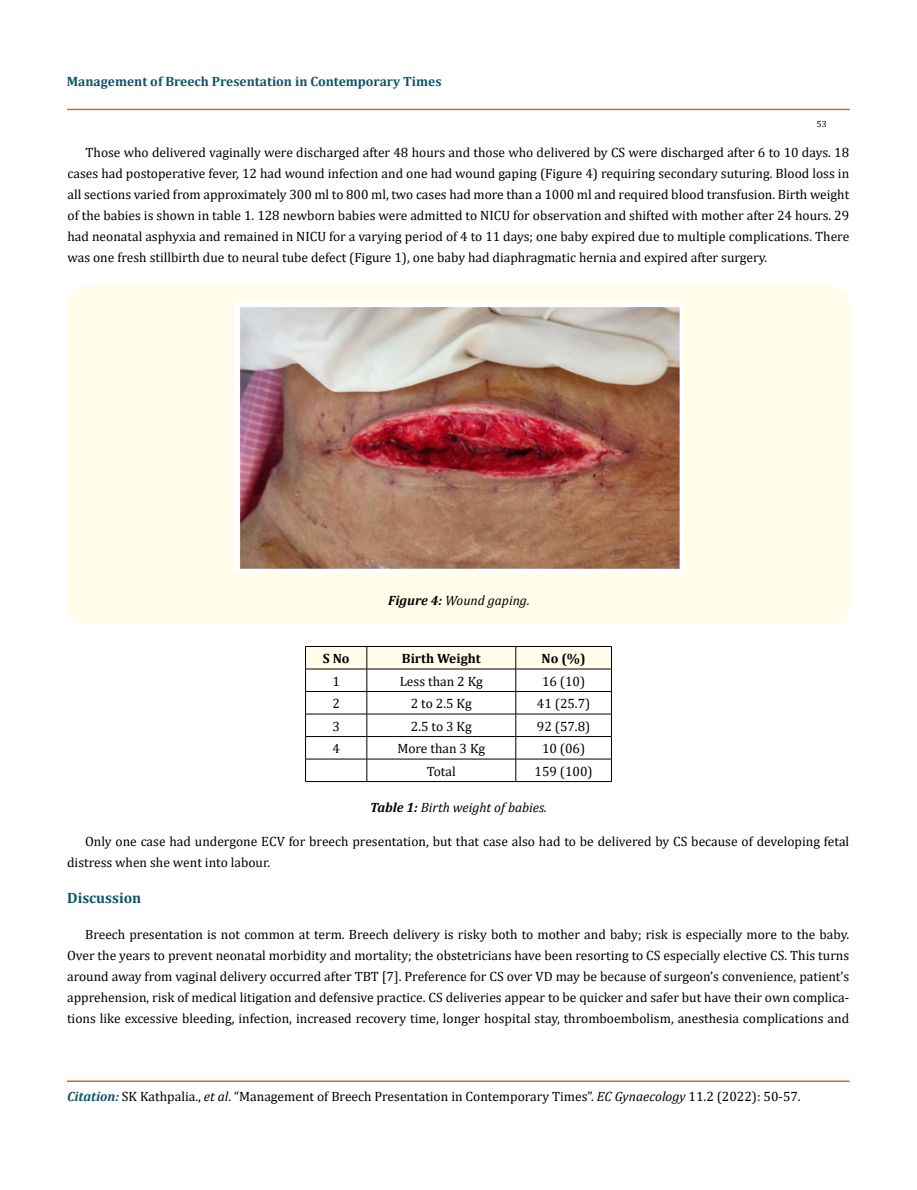
<style>
.page{position:relative;width:917px;height:1190px;background:#fff}
.page>*{position:absolute;margin:0;border:0;box-sizing:border-box;transform-origin:0 0}
.t1{font:700 15px "Cambria";color:#0e546a}
.t2{font:13.5px/21px "Cambria";color:#000;text-align:justify}
.t3{font:700 13.5px "Cambria";color:#0e546a}
.t4{font:italic 13.5px "Cambria";color:#000}
.t5{font:700 13.5px "Cambria";color:#000}
.t6{font:9px "Cambria";color:#000}
.s1{font-weight:700}
.s2{font-weight:700;font-style:italic;color:#0e546a}
.s3{font-style:italic}
</style>
<div class="page">
<div style="left:67px;top:109px;width:782px;height:1px;border:1px solid #e05d1a"></div>
<div style="left:67px;top:1081px;width:782px;height:1px;border:1px solid #e05d1a"></div>
<div style="left:68px;top:286px;width:781px;height:338px;background:#fffde9;border-radius:18px"></div>
<img style="left:234px;top:302px;width:449px;height:271px">
<svg style="left:305px;top:646px;width:307px;height:135px"></svg>
<hr style="left:305px;top:781px;width:62px;height:1px;background:#000">
<hr style="left:367px;top:781px;width:149px;height:1px;background:#000">
<hr style="left:516px;top:781px;width:95px;height:1px;background:#000">
<p class="t3" style="left:67px;top:72px;width:376px">Management of Breech Presentation in Contemporary Times</p>
<p class="t6" style="left:816px;top:118px;width:11px">53</p>
<p class="t2" style="left:68px;top:142px;width:783px;text-indent:18px">Those who delivered vaginally were discharged after 48 hours and those who delivered by CS were discharged after 6 to 10 days. 18 cases had postoperative fever, 12 had wound infection and one had wound gaping (Figure 4) requiring secondary suturing. Blood loss in all sections varied from approximately 300 ml to 800 ml, two cases had more than a 1000 ml and required blood transfusion. Birth weight of the babies is shown in table 1. 128 newborn babies were admitted to NICU for observation and shifted with mother after 24 hours. 29 had neonatal asphyxia and remained in NICU for a varying period of 4 to 11 days; one baby expired due to multiple complications. There was one fresh stillbirth due to neural tube defect (Figure 1), one baby had diaphragmatic hernia and expired after surgery.</p>
<p class="t4" style="left:388px;top:590px;width:143px"><span class="s1">Figure 4:</span> Wound gaping.</p>
<p class="t5" style="left:323px;top:649px;width:28px">S No</p>
<p class="t5" style="left:402px;top:649px;width:80px">Birth Weight</p>
<p class="t5" style="left:541px;top:649px;width:46px">No (%)</p>
<p class="t2" style="left:332px;top:670px;width:9px">1</p>
<p class="t2" style="left:400px;top:670px;width:85px">Less than 2 Kg</p>
<p class="t2" style="left:542px;top:670px;width:45px">16 (10)</p>
<p class="t2" style="left:332px;top:693px;width:9px">2</p>
<p class="t2" style="left:411px;top:693px;width:62px">2 to 2.5 Kg</p>
<p class="t2" style="left:537px;top:693px;width:55px">41 (25.7)</p>
<p class="t2" style="left:332px;top:715px;width:9px">3</p>
<p class="t2" style="left:411px;top:715px;width:62px">2.5 to 3 Kg</p>
<p class="t2" style="left:537px;top:715px;width:55px">92 (57.8)</p>
<p class="t2" style="left:332px;top:738px;width:9px">4</p>
<p class="t2" style="left:397px;top:738px;width:89px">More than 3 Kg</p>
<p class="t2" style="left:542px;top:738px;width:45px">10 (06)</p>
<p class="t2" style="left:427px;top:760px;width:30px">Total</p>
<p class="t2" style="left:534px;top:760px;width:60px">159 (100)</p>
<p class="t4" style="left:370px;top:797px;width:178px"><span class="s1">Table 1:</span> Birth weight of babies.</p>
<p class="t2" style="left:67px;top:830px;width:783px;text-indent:18px">Only one case had undergone ECV for breech presentation, but that case also had to be delivered by CS because of developing fetal distress when she went into labour.</p>
<p class="t1" style="left:67px;top:887px;width:76px">Discussion</p>
<p class="t2" style="left:67px;top:923px;width:783px;text-indent:18px">Breech presentation is not common at term. Breech delivery is risky both to mother and baby; risk is especially more to the baby.<br>Over the years to prevent neonatal morbidity and mortality; the obstetricians have been resorting to CS especially elective CS. This turns around away from vaginal delivery occurred after TBT [7]. Preference for CS over VD may be because of surgeon’s convenience, patient’s apprehension, risk of medical litigation and defensive practice. CS deliveries appear to be quicker and safer but have their own complica&shy;tions like excessive bleeding, infection, increased recovery time, longer hospital stay, thromboembolism, anesthesia complications and</p>
<p class="t2" style="left:67px;top:1086px;width:735px"><span class="s2">Citation:</span> SK Kathpalia., <span class="s3">et al</span>. “Management of Breech Presentation in Contemporary Times”. <span class="s3">EC Gynaecology</span> 11.2 (2022): 50-57.</p>
</div>
